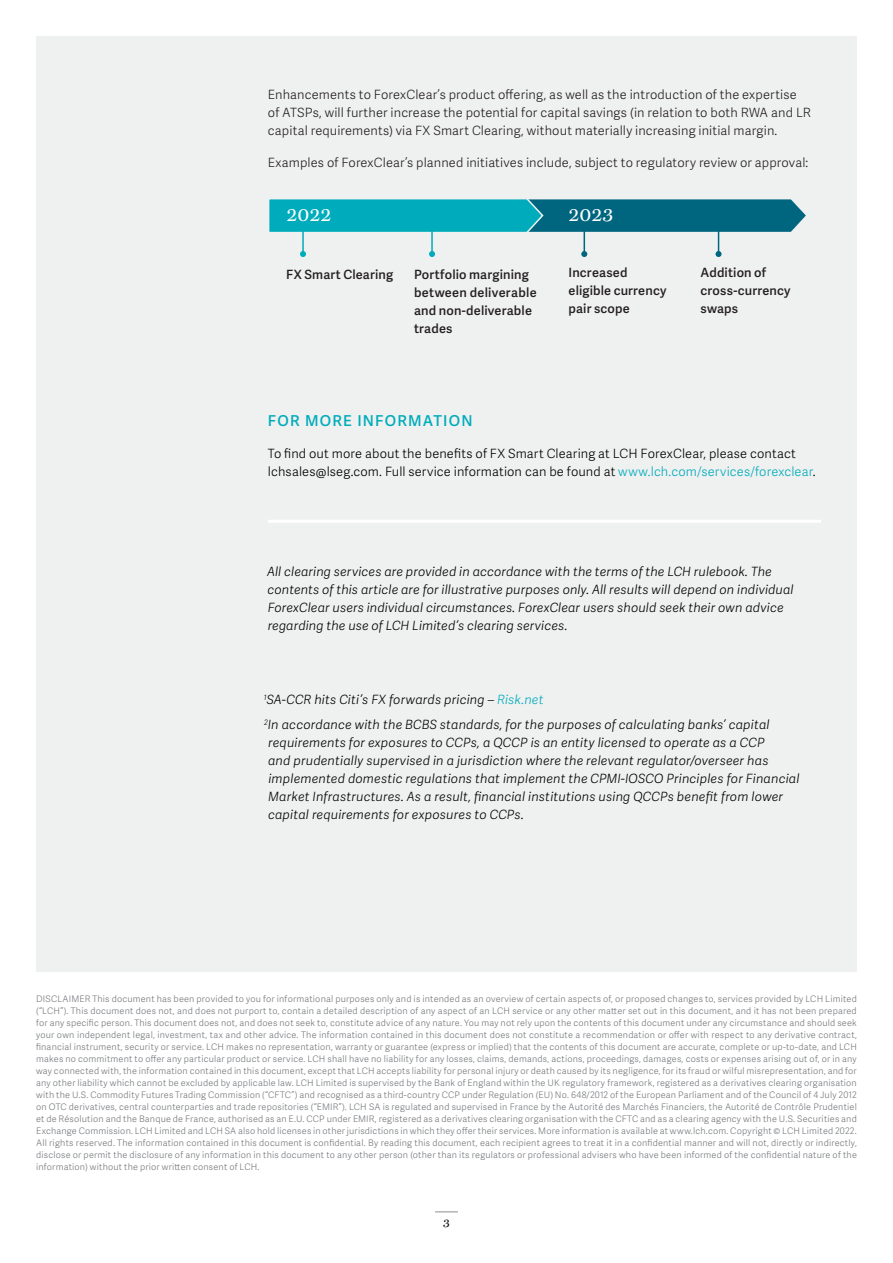
<style>
.page{position:relative;width:893px;height:1263px;background:#fff}
.page>*{position:absolute;margin:0;border:0;box-sizing:border-box;transform-origin:0 0}
.Sidebar_Pull_Quote{font:19.5px "Miller Text";color:#fff}
.Body_Copy{font:600 15px "Adelle Sans";letter-spacing:.085em;color:#00acbb}
.Footer_-_Italic{font:italic 300 12.75px/18px "Adelle Sans";letter-spacing:.015em;color:#000001}
.Body_Copy-2{font:300 12.75px/18px "Adelle Sans";letter-spacing:.01em;color:#231f20}
.Body_Copy-3{font:300 12.75px/18px "Adelle Sans";letter-spacing:.01em;color:#000001}
.Sidebar_Pull_Quote-2{font:600 12.75px/18px "Adelle Sans";letter-spacing:.015em;color:#231f20}
.t1{font:12px "Miller Text";color:#000001}
.Disclaimer_copy{font:300 9px/12px "Adelle Sans";letter-spacing:.02em;color:#75787c;text-align:justify}
.s1{color:#00acbb}
</style>
<div class="page">
<div style="left:36px;top:36px;width:821px;height:936px;background:#eff0f0"></div>
<svg style="left:435px;top:1211px;width:23px;height:1px"></svg>
<hr style="left:268px;top:520px;width:553px;height:3px;background:#fff">
<svg style="left:269px;top:199px;width:537px;height:58px"></svg>
<p class="Body_Copy-2" style="left:268px;top:85px;width:545px">Enhancements to ForexClear’s product offering, as well as the introduction of the expertise of ATSPs, will further increase the potential for capital savings (in relation to both RWA and LR capital requirements) via FX Smart Clearing, without materially increasing initial margin.</p>
<p class="Body_Copy-2" style="left:268px;top:153px;width:542px">Examples of ForexClear’s planned initiatives include, subject to regulatory review or approval:</p>
<p class="Sidebar_Pull_Quote" style="left:286px;top:203px;width:46px">2022</p>
<p class="Sidebar_Pull_Quote" style="left:568px;top:203px;width:46px">2023</p>
<p class="Sidebar_Pull_Quote-2" style="left:286px;top:265px;width:108px">FX Smart Clearing</p>
<p class="Sidebar_Pull_Quote-2" style="left:414px;top:265px;width:124px">Portfolio margining between deliverable and non-deliverable trades</p>
<p class="Sidebar_Pull_Quote-2" style="left:568px;top:262px;width:100px">Increased eligible currency pair scope</p>
<p class="Sidebar_Pull_Quote-2" style="left:700px;top:262px;width:92px">Addition of cross-currency swaps</p>
<p class="Body_Copy" style="left:268px;top:410px;width:206px">FOR MORE INFORMATION</p>
<p class="Body_Copy-3" style="left:268px;top:444px;width:549px">To find out more about the benefits of FX Smart Clearing at LCH ForexClear, please contact lchsales@lseg.com. Full service information can be found at <span class="s1">www.lch.com/services/forexclear</span>.</p>
<p class="Footer_-_Italic" style="left:267px;top:562px;width:528px">All clearing services are provided in accordance with the terms of the LCH rulebook. The contents of this article are for illustrative purposes only. All results will depend on individual ForexClear users individual circumstances. ForexClear users should seek their own advice regarding the use of LCH Limited’s clearing services.</p>
<p class="Footer_-_Italic" style="left:264px;top:690px;width:281px"><sup>1</sup>SA-CCR hits Citi’s FX forwards pricing – <span class="s1">Risk.net</span></p>
<p class="Footer_-_Italic" style="left:268px;top:715px;width:533px;text-indent:-4px"><sup>2</sup>In accordance with the BCBS standards, for the purposes of calculating banks’ capital requirements for exposures to CCPs, a QCCP is an entity licensed to operate as a CCP<br>and prudentially supervised in a jurisdiction where the relevant regulator/overseer has implemented domestic regulations that implement the CPMI-IOSCO Principles for Financial Market Infrastructures. As a result, financial institutions using QCCPs benefit from lower capital requirements for exposures to CCPs.</p>
<p class="Disclaimer_copy" style="left:36px;top:992px;width:822px">DISCLAIMER This document has been provided to you for informational purposes only and is intended as an overview of certain aspects of, or proposed changes to, services provided by LCH Limited (“LCH”). This document does not, and does not purport to, contain a detailed description of any aspect of an LCH service or any other matter set out in this document, and it has not been prepared for any specific person. This document does not, and does not seek to, constitute advice of any nature. You may not rely upon the contents of this document under any circumstance and should seek your own independent legal, investment, tax and other advice. The information contained in this document does not constitute a recommendation or offer with respect to any derivative contract, financial instrument, security or service. LCH makes no representation, warranty or guarantee (express or implied) that the contents of this document are accurate, complete or up-to-date, and LCH makes no commitment to offer any particular product or service. LCH shall have no liability for any losses, claims, demands, actions, proceedings, damages, costs or expenses arising out of, or in any way connected with, the information contained in this document, except that LCH accepts liability for personal injury or death caused by its negligence, for its fraud or wilful misrepresentation, and for any other liability which cannot be excluded by applicable law. LCH Limited is supervised by the Bank of England within the UK regulatory framework, registered as a derivatives clearing organisation with the U.S. Commodity Futures Trading Commission (“CFTC”) and recognised as a third-country CCP under Regulation (EU) No. 648/2012 of the European Parliament and of the Council of 4 July 2012 on OTC derivatives, central counterparties and trade repositories (“EMIR”). LCH SA is regulated and supervised in France by the Autorité des Marchés Financiers, the Autorité de Contrôle Prudentiel et de Résolution and the Banque de France, authorised as an E.U. CCP under EMIR, registered as a derivatives clearing organisation with the CFTC and as a clearing agency with the U.S. Securities and Exchange Commission. LCH Limited and LCH SA also hold licenses in other jurisdictions in which they offer their services. More information is available at www.lch.com. Copyright © LCH Limited 2022.<br>All rights reserved. The information contained in this document is confidential. By reading this document, each recipient agrees to treat it in a confidential manner and will not, directly or indirectly, disclose or permit the disclosure of any information in this document to any other person (other than its regulators or professional advisers who have been informed of the confidential nature of the information) without the prior written consent of LCH.</p>
<p class="t1" style="left:443px;top:1215px;width:8px">3</p>
</div>
